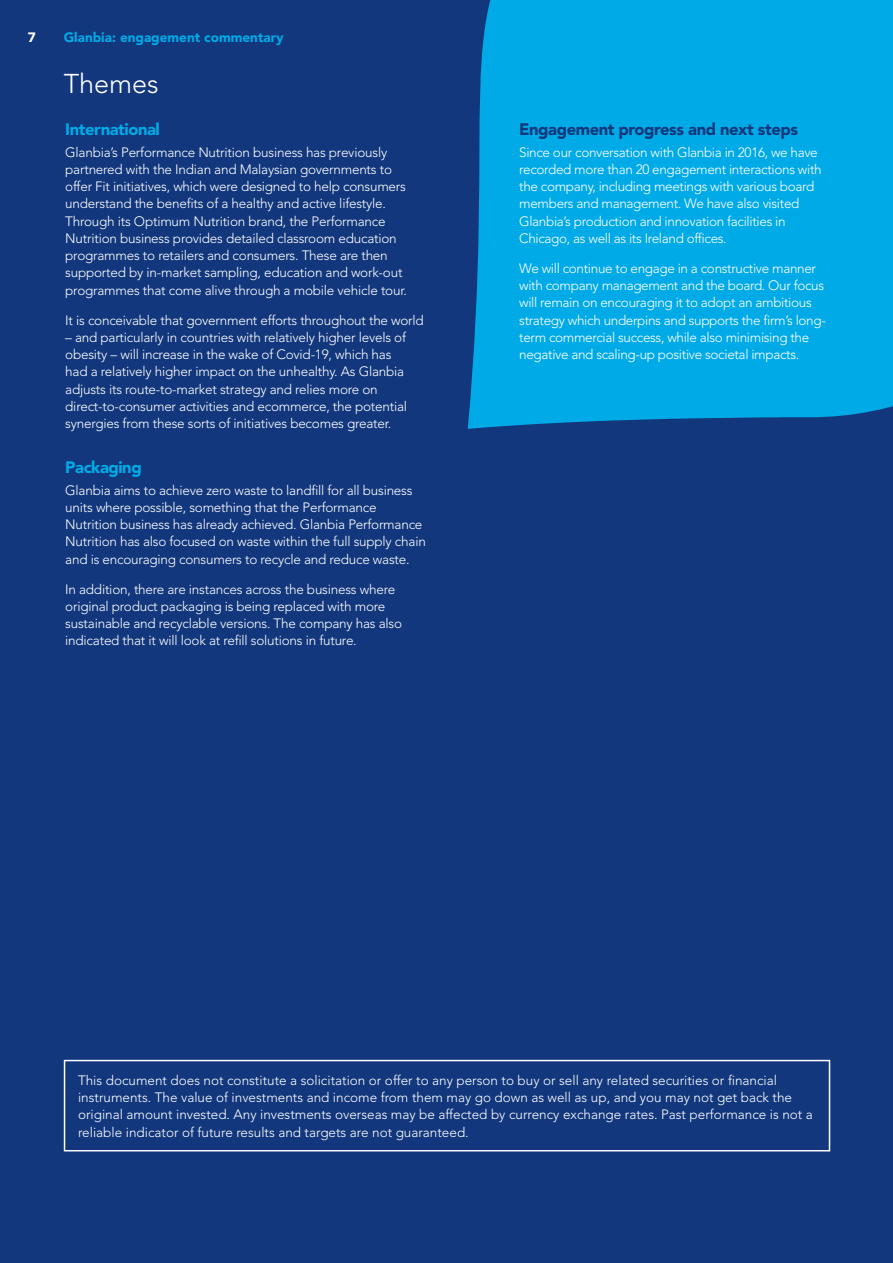
<style>
.page{position:relative;width:893px;height:1263px;background:#12377c}
.page>*{position:absolute;margin:0;border:0;box-sizing:border-box;transform-origin:0 0}
.t1{font:300 27px "Avenir LT Std";color:#fff}
.t2{font:900 16.5px "Avenir LT Std";letter-spacing:-.025em;color:#12377c}
.t3{font:900 16.5px "Avenir LT Std";letter-spacing:-.025em;color:#00aae7}
.t4{font:300 13.5px/17.2px "Avenir LT Std";letter-spacing:-.015em;color:#fff}
.t5{font:900 13.5px "Avenir LT Std";color:#00aae7}
.t6{font:900 13.5px "Avenir LT Std";color:#fff}
</style>
<div class="page">
<div style="left:467px;top:0;width:426px;height:429px;background:#00aae7"></div>
<div style="left:64px;top:1060px;width:766px;height:91px;border:2px solid #fff"></div>
<p class="t6" style="left:28px;top:29px;width:9px">7</p>
<p class="t5" style="left:64px;top:29px;width:221px">Glanbia: engagement commentary</p>
<h1 class="t1" style="left:64px;top:68px;width:97px">Themes</h1>
<p class="t3" style="left:65px;top:119px;width:96px">International</p>
<p class="t4" style="left:65px;top:143px;width:343px">Glanbia’s Performance Nutrition business has previously partnered with the Indian and Malaysian governments to offer Fit initiatives, which were designed to help consumers understand the benefits of a healthy and active lifestyle.<br>Through its Optimum Nutrition brand, the Performance Nutrition business provides detailed classroom education programmes to retailers and consumers. These are then supported by in-market sampling, education and work-out programmes that come alive through a mobile vehicle tour.</p>
<p class="t4" style="left:65px;top:311px;width:360px">It is conceivable that government efforts throughout the world</p>
<p class="t4" style="left:65px;top:329px;width:343px">– and particularly in countries with relatively higher levels of obesity – will increase in the wake of Covid-19, which has had a relatively higher impact on the unhealthy. As Glanbia adjusts its route-to-market strategy and relies more on direct-to-consumer activities and ecommerce, the potential synergies from these sorts of initiatives becomes greater.</p>
<p class="t3" style="left:65px;top:457px;width:78px">Packaging</p>
<p class="t4" style="left:65px;top:481px;width:362px">Glanbia aims to achieve zero waste to landfill for all business units where possible, something that the Performance Nutrition business has already achieved. Glanbia Performance Nutrition has also focused on waste within the full supply chain and is encouraging consumers to recycle and reduce waste.</p>
<p class="t4" style="left:65px;top:580px;width:338px">In addition, there are instances across the business where original product packaging is being replaced with more sustainable and recyclable versions. The company has also indicated that it will look at refill solutions in future.</p>
<p class="t2" style="left:519px;top:119px;width:280px">Engagement progress and next steps</p>
<p class="t4" style="left:519px;top:143px;width:304px">Since our conversation with Glanbia in 2016, we have recorded more than 20 engagement interactions with the company, including meetings with various board members and management. We have also visited Glanbia’s production and innovation facilities in Chicago, as well as its Ireland offices.</p>
<p class="t4" style="left:519px;top:260px;width:308px">We will continue to engage in a constructive manner with company management and the board. Our focus will remain on encouraging it to adopt an ambitious strategy which underpins and supports the firm’s long&shy;term commercial success, while also minimising the negative and scaling-up positive societal impacts.</p>
<p class="t4" style="left:78px;top:1072px;width:736px">This document does not constitute a solicitation or offer to any person to buy or sell any related securities or financial instruments. The value of investments and income from them may go down as well as up, and you may not get back the original amount invested. Any investments overseas may be affected by currency exchange rates. Past performance is not a reliable indicator of future results and targets are not guaranteed.</p>
</div>
